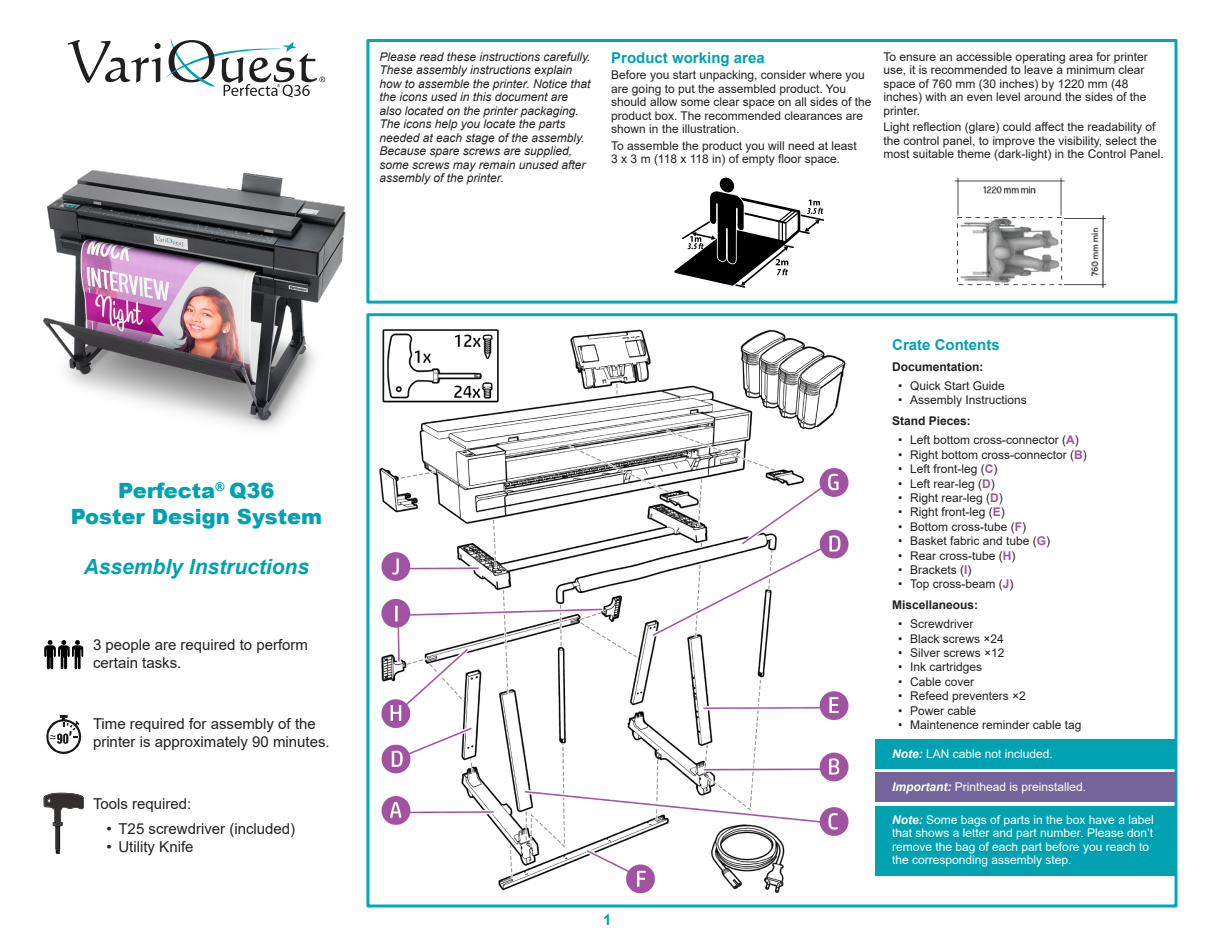
<style>
.page{position:relative;width:1215px;height:945px;background:#fff}
.page>*{position:absolute;margin:0;border:0;box-sizing:border-box;transform-origin:0 0}
.t1{font:900 21px "Arial";color:#00a2b1}
.t2{font:italic 700 21px "Arial";color:#00a2b1}
.Paragraph_Style_INDENT{font:15px/18px "Arial";color:#231f20}
.Subheader{font:700 15px "Arial";color:#00a2b1}
.First_Page_Fine{font:12px/13.5px "Arial";color:#231f20}
.First_Page_Fine-2{font:italic 12px/13.5px "Arial";color:#231f20}
.First_Page_Fine-3{font:12px/13.5px "Arial";color:#fff}
.First_Page_Fine-4{font:700 12px "Arial";color:#231f20}
.s1{font-weight:700;color:#a053a0}
.s2{font-weight:700;font-style:italic}
</style>
<div class="page">
<div style="left:366px;top:313px;width:812px;height:595px;border:3px solid #00a8b8"></div>
<div style="left:876px;top:739px;width:300px;height:29px;background:#00a2b1"></div>
<div style="left:876px;top:806px;width:300px;height:69px;background:#00a2b1"></div>
<div style="left:876px;top:773px;width:300px;height:29px;background:#736599"></div>
<div style="left:366px;top:39px;width:812px;height:265px;border:3px solid #00a8b8"></div>
<svg style="left:68px;top:39px;width:257px;height:58px"></svg>
<img style="left:43px;top:170px;width:303px;height:259px">
<svg style="left:44px;top:640px;width:39px;height:29px"></svg>
<svg style="left:46px;top:715px;width:35px;height:39px"></svg>
<svg style="left:44px;top:793px;width:40px;height:61px"></svg>
<svg style="left:674px;top:178px;width:150px;height:110px"></svg>
<img style="left:955px;top:178px;width:151px;height:110px">
<img style="left:379px;top:329px;width:470px;height:565px">
<p class="First_Page_Fine-2" style="left:379px;top:50px;width:213px">Please read these instructions carefully.<br>These assembly instructions explain how to assemble the printer. Notice that the icons used in this document are also located on the printer packaging.<br>The icons help you locate the parts needed at each stage of the assembly.<br>Because spare screws are supplied, some screws may remain unused after assembly of the printer.</p>
<p class="Subheader" style="left:611px;top:47px;width:155px">Product working area</p>
<p class="First_Page_Fine" style="left:611px;top:68px;width:262px">Before you start unpacking, consider where you are going to put the assembled product. You should allow some clear space on all sides of the product box. The recommended clearances are shown in the illustration.</p>
<p class="First_Page_Fine" style="left:611px;top:139px;width:247px">To assemble the product you will need at least</p>
<p class="First_Page_Fine" style="left:611px;top:152px;width:230px">3 x 3 m (118 x 118 in) of empty floor space.</p>
<p class="First_Page_Fine" style="left:884px;top:50px;width:266px">To ensure an accessible operating area for printer use, it is recommended to leave a minimum clear space of 760 mm (30 inches) by 1220 mm (48 inches) with an even level around the sides of the printer.</p>
<p class="First_Page_Fine" style="left:884px;top:120px;width:282px">Light reflection (glare) could affect the readability of the control panel, to improve the visibility, select the most suitable theme (dark-light) in the Control Panel.</p>
<p class="t1" style="left:118px;top:476px;width:158px">Perfecta<sup>®</sup> Q36</p>
<p class="t1" style="left:71px;top:501px;width:253px">Poster Design System</p>
<p class="t2" style="left:84px;top:553px;width:227px">Assembly Instructions</p>
<p class="Paragraph_Style_INDENT" style="left:93px;top:635px;width:217px">3 people are required to perform certain tasks.</p>
<p class="Paragraph_Style_INDENT" style="left:93px;top:715px;width:238px">Time required for assembly of the printer is approximately 90 minutes.</p>
<p class="Paragraph_Style_INDENT" style="left:93px;top:794px;width:100px">Tools required:</p>
<p class="Paragraph_Style_INDENT" style="left:106px;top:820px;width:190px">• T25 screwdriver (included)</p>
<p class="Paragraph_Style_INDENT" style="left:106px;top:838px;width:89px">• Utility Knife</p>
<p class="Subheader" style="left:603px;top:909px;width:10px">1</p>
<p class="Subheader" style="left:892px;top:334px;width:109px">Crate Contents</p>
<p class="First_Page_Fine-4" style="left:892px;top:359px;width:93px">Documentation:</p>
<p class="First_Page_Fine" style="left:898px;top:379px;width:108px">• Quick Start Guide</p>
<p class="First_Page_Fine" style="left:898px;top:393px;width:130px">• Assembly Instructions</p>
<p class="First_Page_Fine-4" style="left:892px;top:413px;width:80px">Stand Pieces:</p>
<p class="First_Page_Fine" style="left:898px;top:433px;width:182px">• Left bottom cross-connector (<span class="s1">A</span>)</p>
<p class="First_Page_Fine" style="left:898px;top:448px;width:190px">• Right bottom cross-connector (<span class="s1">B</span>)</p>
<p class="First_Page_Fine" style="left:898px;top:462px;width:101px">• Left front-leg (<span class="s1">C</span>)</p>
<p class="First_Page_Fine" style="left:898px;top:477px;width:98px">• Left rear-leg (<span class="s1">D</span>)</p>
<p class="First_Page_Fine" style="left:898px;top:491px;width:106px">• Right rear-leg (<span class="s1">D</span>)</p>
<p class="First_Page_Fine" style="left:898px;top:505px;width:108px">• Right front-leg (<span class="s1">E</span>)</p>
<p class="First_Page_Fine" style="left:898px;top:520px;width:130px">• Bottom cross-tube (<span class="s1">F</span>)</p>
<p class="First_Page_Fine" style="left:898px;top:534px;width:154px">• Basket fabric and tube (<span class="s1">G</span>)</p>
<p class="First_Page_Fine" style="left:898px;top:549px;width:119px">• Rear cross-tube (<span class="s1">H</span>)</p>
<p class="First_Page_Fine" style="left:898px;top:563px;width:75px">• Brackets (<span class="s1">I</span>)</p>
<p class="First_Page_Fine" style="left:898px;top:577px;width:117px">• Top cross-beam (<span class="s1">J</span>)</p>
<p class="First_Page_Fine-4" style="left:892px;top:597px;width:88px">Miscellaneous:</p>
<p class="First_Page_Fine" style="left:898px;top:617px;width:77px">• Screwdriver</p>
<p class="First_Page_Fine" style="left:898px;top:632px;width:107px">• Black screws ×24</p>
<p class="First_Page_Fine" style="left:898px;top:646px;width:108px">• Silver screws ×12</p>
<p class="First_Page_Fine" style="left:898px;top:660px;width:86px">• Ink cartridges</p>
<p class="First_Page_Fine" style="left:898px;top:675px;width:78px">• Cable cover</p>
<p class="First_Page_Fine" style="left:898px;top:689px;width:129px">• Refeed preventers ×2</p>
<p class="First_Page_Fine" style="left:898px;top:704px;width:80px">• Power cable</p>
<p class="First_Page_Fine" style="left:898px;top:718px;width:185px">• Maintenence reminder cable tag</p>
<p class="First_Page_Fine-3" style="left:892px;top:747px;width:162px"><span class="s2">Note:</span> LAN cable not included.</p>
<p class="First_Page_Fine-3" style="left:892px;top:780px;width:196px"><span class="s2">Important:</span> Printhead is preinstalled.</p>
<p class="First_Page_Fine-3" style="left:892px;top:813px;width:263px"><span class="s2">Note:</span> Some bags of parts in the box have a label that shows a letter and part number. Please don’t remove the bag of each part before you reach to the corresponding assembly step.</p>
</div>
